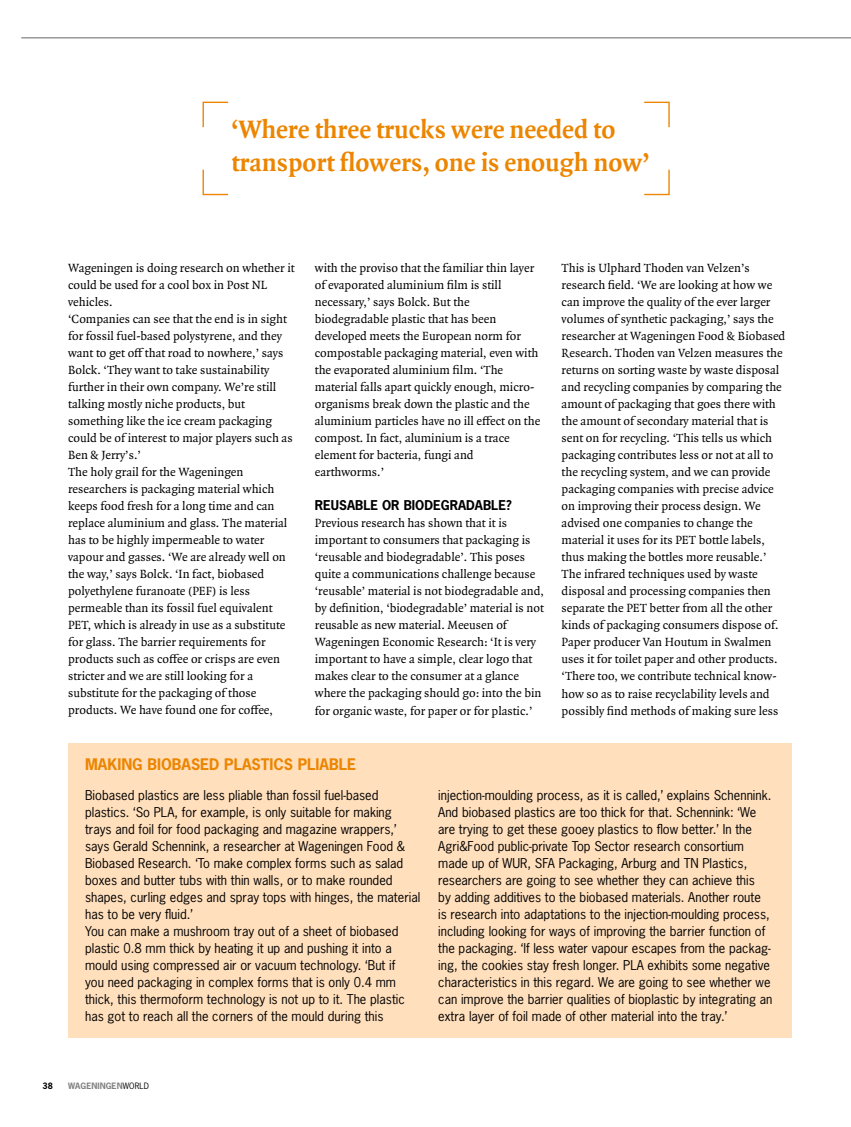
<style>
.page{position:relative;width:851px;height:1127px;background:#fff}
.page>*{position:absolute;margin:0;border:0;box-sizing:border-box;transform-origin:0 0}
.t1{font:700 27px/33px "Quadraat OT";color:#ec8500}
.t2{font:700 15px "News Gothic Std";color:#ec8500}
.t3{font:12.75px/17px "Quadraat OT";color:#000}
.t4{font:12.75px/17px "News Gothic Std";color:#000}
.t5{font:700 12.75px "News Gothic Std";color:#000}
.t6{font:700 8.25px "News Gothic Std";letter-spacing:.01em;color:#818181}
.t7{font:700 8.25px "News Gothic Std";color:#000}
.s1{font-weight:400;color:#000}
</style>
<div class="page">
<div style="left:68px;top:743px;width:723px;height:294px;background:#ffdfbc"></div>
<svg style="left:202px;top:101px;width:27px;height:27px"></svg>
<svg style="left:202px;top:169px;width:27px;height:27px"></svg>
<svg style="left:644px;top:101px;width:26px;height:27px"></svg>
<svg style="left:644px;top:169px;width:26px;height:27px"></svg>
<svg style="left:21px;top:37px;width:829px;height:2px;background:#b2b2b2"></svg>
<h1 class="t1" style="left:231px;top:113px;width:419px">‘Where three trucks were needed to transport flowers, one is enough now’</h1>
<p class="t3" style="left:68px;top:260px;width:228px">Wageningen is doing research on whether it could be used for a cool box in Post NL vehicles.<br>‘Companies can see that the end is in sight for fossil fuel-based polystyrene, and they want to get off that road to nowhere,’ says Bolck. ‘They want to take sustainability further in their own company. We’re still talking mostly niche products, but something like the ice cream packaging could be of interest to major players such as Ben &amp; Jerry’s.’<br>The holy grail for the Wageningen researchers is packaging material which keeps food fresh for a long time and can replace aluminium and glass. The material has to be highly impermeable to water vapour and gasses. ‘We are already well on the way,’ says Bolck. ‘In fact, biobased polyethylene furanoate (PEF) is less permeable than its fossil fuel equivalent PET, which is already in use as a substitute for glass. The barrier requirements for products such as coffee or crisps are even stricter and we are still looking for a substitute for the packaging of those products. We have found one for coffee,</p>
<p class="t3" style="left:315px;top:260px;width:227px">with the proviso that the familiar thin layer of evaporated aluminium film is still necessary,’ says Bolck. But the biodegradable plastic that has been developed meets the European norm for compostable packaging material, even with the evaporated aluminium film. ‘The material falls apart quickly enough, micro&shy;organisms break down the plastic and the aluminium particles have no ill effect on the compost. In fact, aluminium is a trace element for bacteria, fungi and earthworms.’</p>
<p class="t5" style="left:315px;top:497px;width:198px">REUSABLE OR BIODEGRADABLE?</p>
<p class="t3" style="left:315px;top:515px;width:231px">Previous research has shown that it is important to consumers that packaging is ‘reusable and biodegradable’. This poses quite a communications challenge because ‘reusable’ material is not biodegradable and, by definition, ‘biodegradable’ material is not reusable as new material. Meeusen of Wageningen Economic Research: ‘It is very important to have a simple, clear logo that makes clear to the consumer at a glance where the packaging should go: into the bin for organic waste, for paper or for plastic.’</p>
<p class="t3" style="left:561px;top:260px;width:225px">This is Ulphard Thoden van Velzen’s research field. ‘We are looking at how we can improve the quality of the ever larger volumes of synthetic packaging,’ says the researcher at Wageningen Food &amp; Biobased Research. Thoden van Velzen measures the returns on sorting waste by waste disposal and recycling companies by comparing the amount of packaging that goes there with the amount of secondary material that is sent on for recycling. ‘This tells us which packaging contributes less or not at all to the recycling system, and we can provide packaging companies with precise advice on improving their process design. We advised one companies to change the material it uses for its PET bottle labels, thus making the bottles more reusable.’ The infrared techniques used by waste disposal and processing companies then separate the PET better from all the other kinds of packaging consumers dispose of.<br>Paper producer Van Houtum in Swalmen uses it for toilet paper and other products. ‘There too, we contribute technical know&shy;how so as to raise recyclability levels and possibly find methods of making sure less</p>
<p class="t2" style="left:85px;top:754px;width:272px">MAKING BIOBASED PLASTICS PLIABLE</p>
<p class="t4" style="left:85px;top:786px;width:337px">Biobased plastics are less pliable than fossil fuel-based plastics. ‘So PLA, for example, is only suitable for making trays and foil for food packaging and magazine wrappers,’ says Gerald Schennink, a researcher at Wageningen Food &amp; Biobased Research. ‘To make complex forms such as salad boxes and butter tubs with thin walls, or to make rounded shapes, curling edges and spray tops with hinges, the material has to be very fluid.’<br>You can make a mushroom tray out of a sheet of biobased plastic 0.8 mm thick by heating it up and pushing it into a mould using compressed air or vacuum technology. ‘But if<br>you need packaging in complex forms that is only 0.4 mm thick, this thermoform technology is not up to it. The plastic has got to reach all the corners of the mould during this</p>
<p class="t4" style="left:438px;top:786px;width:335px">injection-moulding process, as it is called,’ explains Schennink.<br>And biobased plastics are too thick for that. Schennink: ‘We are trying to get these gooey plastics to flow better.’ In the Agri&amp;Food public-private Top Sector research consortium made up of WUR, SFA Packaging, Arburg and TN Plastics, researchers are going to see whether they can achieve this<br>by adding additives to the biobased materials. Another route is research into adaptations to the injection-moulding process, including looking for ways of improving the barrier function of the packaging. ‘If less water vapour escapes from the packag&shy;ing, the cookies stay fresh longer. PLA exhibits some negative characteristics in this regard. We are going to see whether we can improve the barrier qualities of bioplastic by integrating an extra layer of foil made of other material into the tray.’</p>
<p class="t7" style="left:43px;top:1080px;width:12px">38</p>
<p class="t6" style="left:68px;top:1080px;width:82px">WAGENINGEN<span class="s1">WORLD</span></p>
</div>
